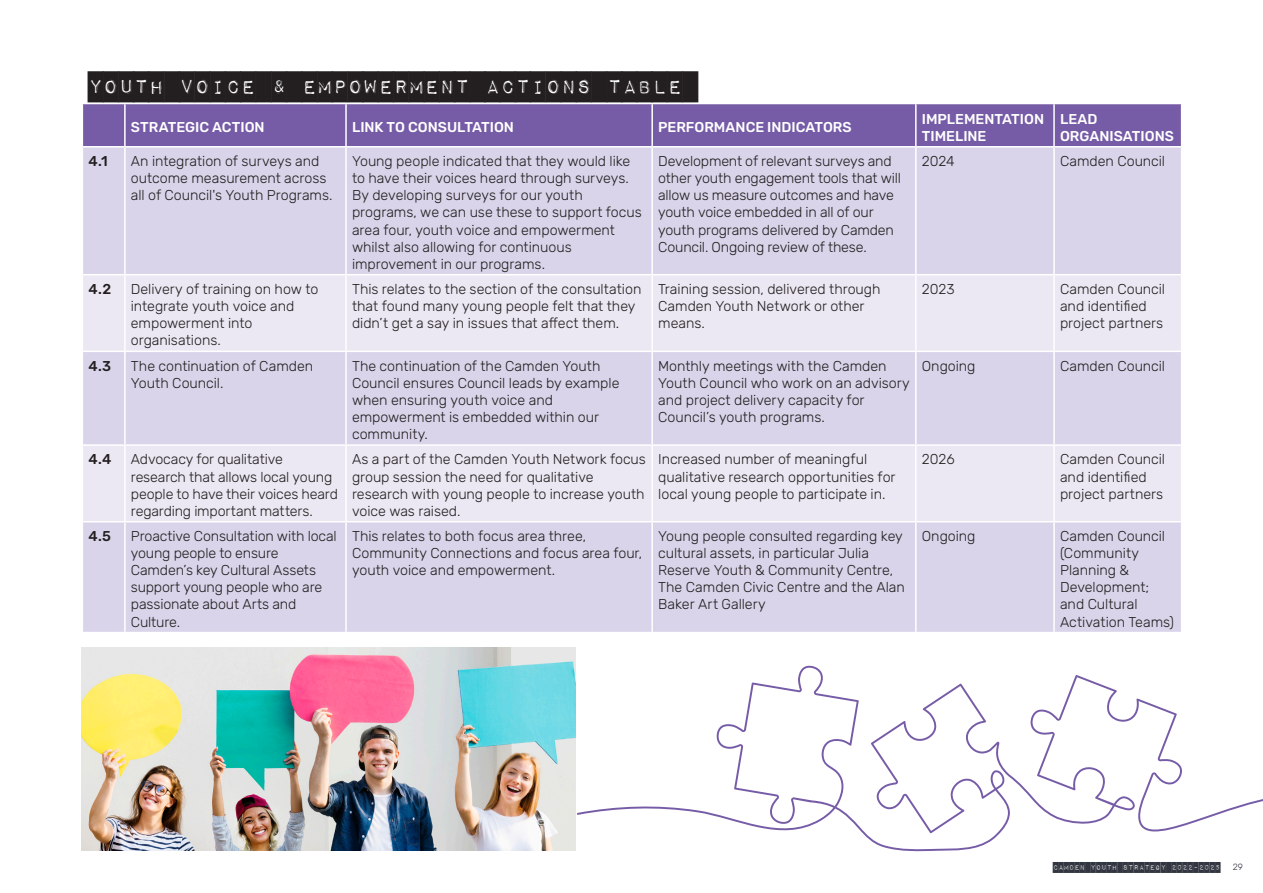
<style>
.page{position:relative;width:1263px;height:893px;background:#fff}
.page>*{position:absolute;margin:0;border:0;box-sizing:border-box;transform-origin:0 0}
.Headings{font:25.5px "Impact Label";color:#231f20}
.Body_copy{font:300 14.25px/17.1px "Rubik";letter-spacing:-.005em;color:#231f20}
.Body_copy-2{font:500 14.25px/17.1px "Rubik";color:#fff}
.Body_copy-3{font:500 14.25px "Rubik";color:#231f20}
.t1{font:9px "Impact Label";color:#323640}
.t2{font:300 9px "Rubik";color:#323640}
</style>
<div class="page">
<img style="left:82px;top:648px;width:493px;height:202px">
<div style="left:83px;top:104px;width:1098px;height:42px;background:#765ca7"></div>
<div style="left:83px;top:148px;width:1098px;height:484px;background:#d9d4e9"></div>
<svg style="left:83px;top:275px;width:1098px;height:246px;background:#e4e0ef"></svg>
<hr style="left:915px;top:104px;width:1px;height:42px;background:#fff">
<hr style="left:1053px;top:104px;width:2px;height:42px;background:#fff">
<hr style="left:915px;top:148px;width:1px;height:126px;background:#fff">
<hr style="left:1053px;top:148px;width:2px;height:126px;background:#fff">
<hr style="left:652px;top:274px;width:264px;height:1px;background:#fff">
<hr style="left:916px;top:274px;width:138px;height:1px;background:#fff">
<hr style="left:915px;top:275px;width:1px;height:76px;background:#fff">
<hr style="left:1054px;top:274px;width:128px;height:1px;background:#fff">
<hr style="left:1053px;top:275px;width:2px;height:76px;background:#fff">
<hr style="left:652px;top:351px;width:264px;height:1px;background:#fff">
<hr style="left:916px;top:351px;width:138px;height:1px;background:#fff">
<hr style="left:915px;top:352px;width:1px;height:92px;background:#fff">
<hr style="left:1054px;top:351px;width:128px;height:1px;background:#fff">
<hr style="left:1053px;top:352px;width:2px;height:92px;background:#fff">
<hr style="left:652px;top:444px;width:264px;height:2px;background:#fff">
<hr style="left:916px;top:444px;width:138px;height:2px;background:#fff">
<hr style="left:915px;top:446px;width:1px;height:75px;background:#fff">
<hr style="left:1054px;top:444px;width:128px;height:2px;background:#fff">
<hr style="left:1053px;top:446px;width:2px;height:75px;background:#fff">
<hr style="left:652px;top:521px;width:264px;height:1px;background:#fff">
<hr style="left:916px;top:521px;width:138px;height:1px;background:#fff">
<hr style="left:915px;top:522px;width:1px;height:110px;background:#fff">
<hr style="left:1054px;top:521px;width:128px;height:1px;background:#fff">
<hr style="left:1053px;top:522px;width:2px;height:110px;background:#fff">
<hr style="left:124px;top:104px;width:2px;height:42px;background:#fff">
<hr style="left:124px;top:148px;width:2px;height:126px;background:#fff">
<hr style="left:82px;top:274px;width:43px;height:1px;background:#fff">
<hr style="left:125px;top:274px;width:221px;height:1px;background:#fff">
<hr style="left:124px;top:275px;width:2px;height:76px;background:#fff">
<hr style="left:82px;top:351px;width:43px;height:1px;background:#fff">
<hr style="left:125px;top:351px;width:221px;height:1px;background:#fff">
<hr style="left:124px;top:352px;width:2px;height:92px;background:#fff">
<hr style="left:82px;top:444px;width:43px;height:2px;background:#fff">
<hr style="left:125px;top:444px;width:221px;height:2px;background:#fff">
<hr style="left:124px;top:446px;width:2px;height:75px;background:#fff">
<hr style="left:82px;top:521px;width:43px;height:1px;background:#fff">
<hr style="left:125px;top:521px;width:221px;height:1px;background:#fff">
<hr style="left:124px;top:522px;width:2px;height:110px;background:#fff">
<hr style="left:345px;top:104px;width:2px;height:42px;background:#fff">
<hr style="left:651px;top:104px;width:2px;height:42px;background:#fff">
<hr style="left:345px;top:148px;width:2px;height:126px;background:#fff">
<hr style="left:651px;top:148px;width:2px;height:126px;background:#fff">
<hr style="left:346px;top:274px;width:306px;height:1px;background:#fff">
<hr style="left:345px;top:275px;width:2px;height:76px;background:#fff">
<hr style="left:651px;top:275px;width:2px;height:76px;background:#fff">
<hr style="left:346px;top:351px;width:306px;height:1px;background:#fff">
<hr style="left:345px;top:352px;width:2px;height:92px;background:#fff">
<hr style="left:651px;top:352px;width:2px;height:92px;background:#fff">
<hr style="left:346px;top:444px;width:306px;height:2px;background:#fff">
<hr style="left:345px;top:446px;width:2px;height:75px;background:#fff">
<hr style="left:651px;top:446px;width:2px;height:75px;background:#fff">
<hr style="left:346px;top:521px;width:306px;height:1px;background:#fff">
<hr style="left:345px;top:522px;width:2px;height:110px;background:#fff">
<hr style="left:651px;top:522px;width:2px;height:110px;background:#fff">
<svg style="left:577px;top:665px;width:686px;height:187px"></svg>
<p class="Headings" style="left:88px;top:71px;width:596px">YOUTH VOICE &amp; EMPOWERMENT ACTIONS TABLE</p>
<p class="Body_copy-2" style="left:131px;top:119px;width:135px">STRATEGIC ACTION</p>
<p class="Body_copy-2" style="left:352px;top:119px;width:163px">LINK TO CONSULTATION</p>
<p class="Body_copy-2" style="left:658px;top:119px;width:195px">PERFORMANCE INDICATORS</p>
<p class="Body_copy-2" style="left:922px;top:111px;width:124px">IMPLEMENTATION<br>TIMELINE</p>
<p class="Body_copy-2" style="left:1060px;top:111px;width:115px">LEAD<br>ORGANISATIONS</p>
<p class="Body_copy-3" style="left:88px;top:153px;width:21px">4.1</p>
<p class="Body_copy" style="left:131px;top:153px;width:203px">An integration of surveys and outcome measurement across all of Council's Youth Programs.</p>
<p class="Body_copy" style="left:352px;top:153px;width:291px">Young people indicated that they would like to have their voices heard through surveys.<br>By developing surveys for our youth programs, we can use these to support focus area four, youth voice and empowerment whilst also allowing for continuous improvement in our programs.</p>
<p class="Body_copy" style="left:658px;top:153px;width:244px">Development of relevant surveys and other youth engagement tools that will allow us measure outcomes and have youth voice embedded in all of our youth programs delivered by Camden Council. Ongoing review of these.</p>
<p class="Body_copy" style="left:922px;top:153px;width:34px">2024</p>
<p class="Body_copy" style="left:1060px;top:153px;width:107px">Camden Council</p>
<p class="Body_copy-3" style="left:88px;top:281px;width:24px">4.2</p>
<p class="Body_copy" style="left:131px;top:281px;width:189px">Delivery of training on how to integrate youth voice and empowerment into organisations.</p>
<p class="Body_copy" style="left:352px;top:281px;width:291px">This relates to the section of the consultation that found many young people felt that they didn’t get a say in issues that affect them.</p>
<p class="Body_copy" style="left:658px;top:281px;width:224px">Training session, delivered through<br>Camden Youth Network or other means.</p>
<p class="Body_copy" style="left:922px;top:281px;width:34px">2023</p>
<p class="Body_copy" style="left:1060px;top:281px;width:107px">Camden Council and identified project partners</p>
<p class="Body_copy-3" style="left:88px;top:358px;width:24px">4.3</p>
<p class="Body_copy" style="left:131px;top:358px;width:184px">The continuation of Camden<br>Youth Council.</p>
<p class="Body_copy" style="left:352px;top:358px;width:269px">The continuation of the Camden Youth<br>Council ensures Council leads by example when ensuring youth voice and empowerment is embedded within our community.</p>
<p class="Body_copy" style="left:658px;top:358px;width:253px">Monthly meetings with the Camden<br>Youth Council who work on an advisory and project delivery capacity for<br>Council’s youth programs.</p>
<p class="Body_copy" style="left:922px;top:358px;width:55px">Ongoing</p>
<p class="Body_copy" style="left:1060px;top:358px;width:107px">Camden Council</p>
<p class="Body_copy-3" style="left:88px;top:451px;width:25px">4.4</p>
<p class="Body_copy" style="left:131px;top:451px;width:209px">Advocacy for qualitative research that allows local young people to have their voices heard regarding important matters.</p>
<p class="Body_copy" style="left:352px;top:451px;width:295px">As a part of the Camden Youth Network focus group session the need for qualitative research with young people to increase youth voice was raised.</p>
<p class="Body_copy" style="left:658px;top:451px;width:239px">Increased number of meaningful qualitative research opportunities for local young people to participate in.</p>
<p class="Body_copy" style="left:922px;top:451px;width:34px">2026</p>
<p class="Body_copy" style="left:1060px;top:451px;width:107px">Camden Council and identified project partners</p>
<p class="Body_copy-3" style="left:88px;top:528px;width:24px">4.5</p>
<p class="Body_copy" style="left:131px;top:528px;width:207px">Proactive Consultation with local young people to ensure<br>Camden’s key Cultural Assets support young people who are passionate about Arts and<br>Culture.</p>
<p class="Body_copy" style="left:352px;top:528px;width:292px">This relates to both focus area three,<br>Community Connections and focus area four, youth voice and empowerment.</p>
<p class="Body_copy" style="left:658px;top:528px;width:248px">Young people consulted regarding key cultural assets, in particular Julia<br>Reserve Youth &amp; Community Centre,<br>The Camden Civic Centre and the Alan<br>Baker Art Gallery</p>
<p class="Body_copy" style="left:922px;top:528px;width:55px">Ongoing</p>
<p class="Body_copy" style="left:1060px;top:528px;width:115px">Camden Council (Community<br>Planning &amp;<br>Development; and Cultural<br>Activation Teams)</p>
<p class="t1" style="left:1053px;top:862px;width:169px">CAMDEN YOUTH STRATEGY 2022-2025</p>
<p class="t2" style="left:1233px;top:862px;width:12px">29</p>
</div>
